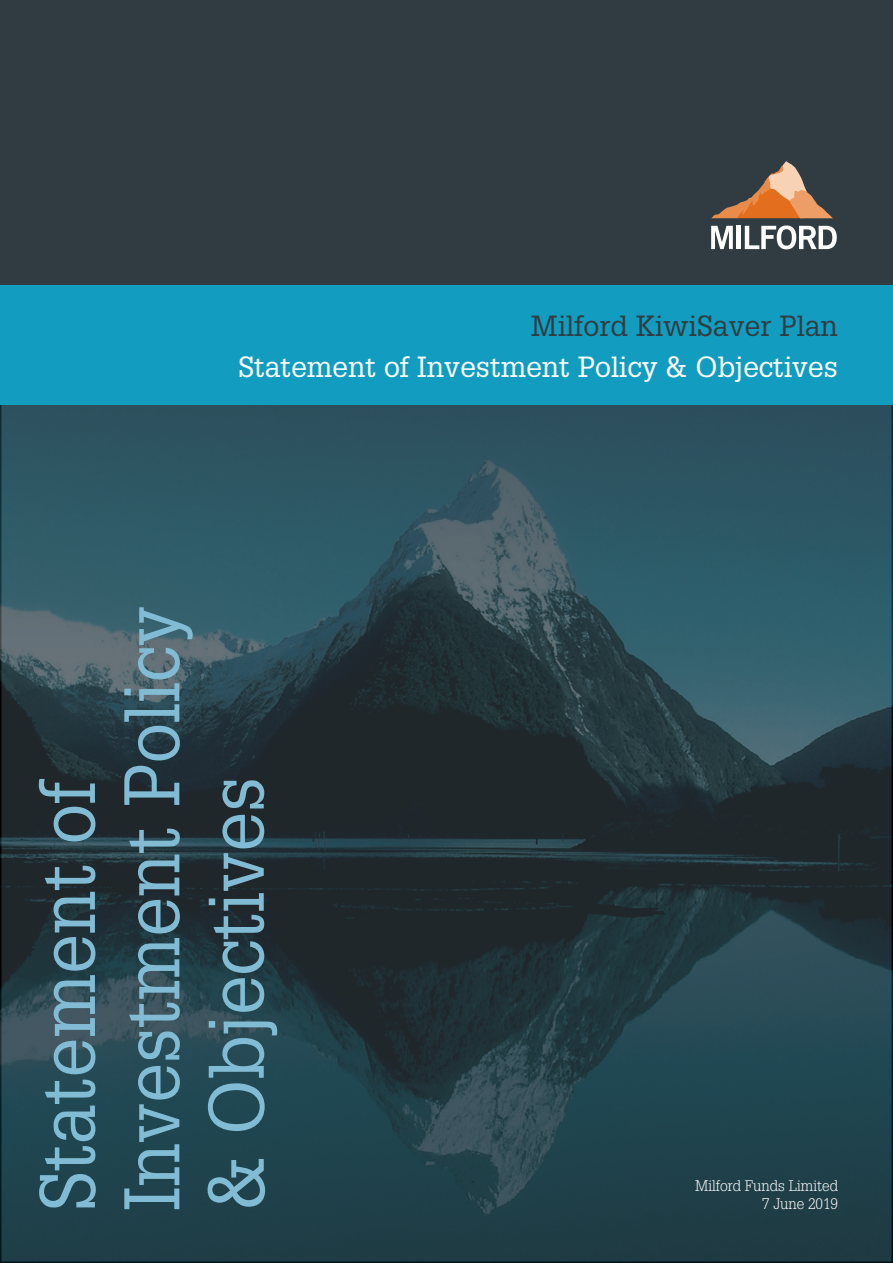
<style>
.page{position:relative;width:893px;height:1263px;background:#fff}
.page>*{position:absolute;margin:0;border:0;box-sizing:border-box;transform-origin:0 0}
.t1{font:76.8px/84.4px "Glypha";color:#81bcd4;scale:.93 1}
.t2{font:28.5px "Glypha";color:#fff}
.t3{font:28.5px "Glypha";color:#303c42}
.t4{font:300 15px/18px "Glypha";color:#fff;text-align:right}
</style>
<div class="page">
<img style="left:0;top:405px;width:893px;height:858px">
<div style="left:0;top:0;width:893px;height:289px;background:#303c42"></div>
<div style="left:0;top:286px;width:893px;height:119px;background:#129dc0"></div>
<svg style="left:711px;top:161px;width:122px;height:57px"></svg>
<svg style="left:711px;top:226px;width:22px;height:23px"></svg>
<hr style="left:737px;top:226px;width:4px;height:23px;background:#fff">
<svg style="left:745px;top:225px;width:92px;height:24px"></svg>
<p class="t3" style="left:531px;top:309px;width:309px">Milford KiwiSaver Plan</p>
<p class="t2" style="left:238px;top:349px;width:601px">Statement of Investment Policy &amp; Objectives</p>
<h1 class="t1" style="left:24px;top:1211px;width:651px;rotate:-90deg">Statement of<br>Investment Policy &amp; Objectives</h1>
<p class="t4" style="left:695px;top:1177px;width:145px">Milford Funds Limited<br>7 June 2019</p>
</div>
